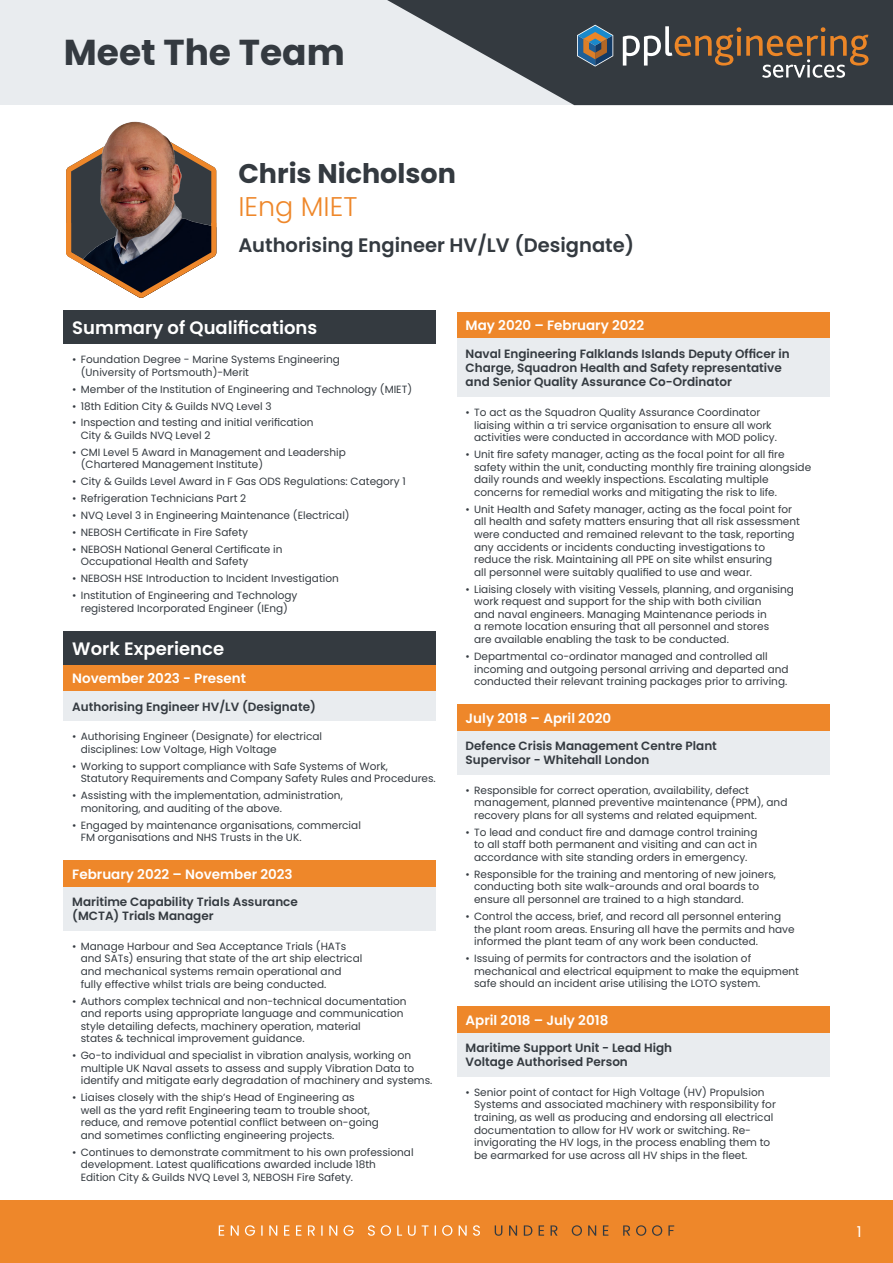
<style>
.page{position:relative;width:893px;height:1263px;background:#fff}
.page>*{position:absolute;margin:0;border:0;box-sizing:border-box;transform-origin:0 0}
.t1{font:700 36px "Poppins";color:#343a40}
.t2{font:700 27px/32.4px "Poppins";color:#343a40}
.Job_Title{font:600 19.5px "Poppins";color:#343a40}
.t3{font:600 18px "Poppins";color:#fff}
.t4{font:15px "Poppins";color:#fff}
.WorkEx_Dates{font:600 13.5px "Poppins";color:#fff}
.WorkEx_Job{font:600 12px/14.4px "Poppins";color:#343a40}
.t5{font:10.5px/12.6px "Poppins";color:#343a40}
.s1{font-weight:300;color:#ee872a}
</style>
<div class="page">
<div style="left:0;top:0;width:893px;height:105px;background:#e9ecef"></div>
<div style="left:0;top:1200px;width:893px;height:63px;background:#ee872a"></div>
<svg style="left:495px;top:1225px;width:179px;height:11px"></svg>
<svg style="left:219px;top:1225px;width:261px;height:11px"></svg>
<svg style="left:387px;top:0;width:506px;height:105px;fill:#343a40"></svg>
<svg style="left:623px;top:26px;width:245px;height:52px;background:#5d544b"></svg>
<svg style="left:577px;top:25px;width:36px;height:42px;background:#5a676e"></svg>
<div style="left:64px;top:310px;width:372px;height:34px;background:#343a40"></div>
<div style="left:64px;top:631px;width:372px;height:34px;background:#343a40"></div>
<div style="left:64px;top:665px;width:372px;height:27px;background:#ee872a"></div>
<div style="left:64px;top:692px;width:372px;height:29px;background:#e9ecef"></div>
<div style="left:64px;top:860px;width:372px;height:28px;background:#ee872a"></div>
<div style="left:64px;top:887px;width:372px;height:44px;background:#e9ecef"></div>
<div style="left:457px;top:312px;width:372px;height:27px;background:#ee872a"></div>
<div style="left:457px;top:339px;width:372px;height:58px;background:#e9ecef"></div>
<div style="left:457px;top:704px;width:372px;height:27px;background:#ee872a"></div>
<div style="left:457px;top:731px;width:372px;height:44px;background:#e9ecef"></div>
<div style="left:457px;top:1006px;width:372px;height:27px;background:#ee872a"></div>
<div style="left:457px;top:1033px;width:372px;height:44px;background:#e9ecef"></div>
<img style="left:66px;top:126px;width:150px;height:172px">
<h1 class="t1" style="left:64px;top:32px;width:283px">Meet The Team</h1>
<h1 class="t2" style="left:238px;top:158px;width:219px">Chris Nicholson<br><span class="s1">IEng MIET</span></h1>
<p class="Job_Title" style="left:238px;top:234px;width:397px">Authorising Engineer HV/LV (Designate)</p>
<h2 class="t3" style="left:72px;top:317px;width:246px">Summary of Qualifications</h2>
<p class="t5" style="left:81px;top:353px;width:261px;text-indent:-9px">• Foundation Degree - Marine Systems Engineering (University of Portsmouth)-Merit</p>
<p class="t5" style="left:72px;top:383px;width:341px">• Member of the Institution of Engineering and Technology (MIET)</p>
<p class="t5" style="left:72px;top:400px;width:201px">• 18th Edition City &amp; Guilds NVQ Level 3</p>
<p class="t5" style="left:81px;top:416px;width:234px;text-indent:-9px">• Inspection and testing and initial verification<br>City &amp; Guilds NVQ Level 2</p>
<p class="t5" style="left:81px;top:446px;width:266px;text-indent:-9px">• CMI Level 5 Award in Management and Leadership (Chartered Management Institute)</p>
<p class="t5" style="left:72px;top:475px;width:335px">• City &amp; Guilds Level Award in F Gas ODS Regulations: Category 1</p>
<p class="t5" style="left:72px;top:492px;width:176px">• Refrigeration Technicians Part 2</p>
<p class="t5" style="left:72px;top:509px;width:279px">• NVQ Level 3 in Engineering Maintenance (Electrical)</p>
<p class="t5" style="left:72px;top:526px;width:177px">• NEBOSH Certificate in Fire Safety</p>
<p class="t5" style="left:81px;top:543px;width:203px;text-indent:-9px">• NEBOSH National General Certificate in<br>Occupational Health and Safety</p>
<p class="t5" style="left:72px;top:572px;width:268px">• NEBOSH HSE Introduction to Incident Investigation</p>
<p class="t5" style="left:72px;top:589px;width:227px;text-align:center">• Institution of Engineering and Technology registered Incorporated Engineer (IEng)</p>
<h2 class="t3" style="left:72px;top:638px;width:153px">Work Experience</h2>
<p class="WorkEx_Dates" style="left:72px;top:671px;width:175px">November 2023 - Present</p>
<p class="WorkEx_Job" style="left:72px;top:699px;width:245px">Authorising Engineer HV/LV (Designate)</p>
<p class="t5" style="left:81px;top:730px;width:243px;text-indent:-9px">• Authorising Engineer (Designate) for electrical disciplines: Low Voltage, High Voltage</p>
<p class="t5" style="left:81px;top:760px;width:357px;text-indent:-9px">• Working to support compliance with Safe Systems of Work,<br>Statutory Requirements and Company Safety Rules and Procedures.</p>
<p class="t5" style="left:81px;top:789px;width:263px;text-indent:-9px">• Assisting with the implementation, administration, monitoring, and auditing of the above.</p>
<p class="t5" style="left:81px;top:819px;width:282px;text-indent:-9px">• Engaged by maintenance organisations, commercial<br>FM organisations and NHS Trusts in the UK.</p>
<p class="WorkEx_Dates" style="left:72px;top:866px;width:222px">February 2022 – November 2023</p>
<p class="WorkEx_Job" style="left:72px;top:894px;width:227px">Maritime Capability Trials Assurance (MCTA) Trials Manager</p>
<p class="t5" style="left:81px;top:940px;width:283px;text-indent:-9px">• Manage Harbour and Sea Acceptance Trials (HATs and SATs) ensuring that state of the art ship electrical and mechanical systems remain operational and fully effective whilst trials are being conducted.</p>
<p class="t5" style="left:81px;top:994px;width:327px;text-indent:-9px">• Authors complex technical and non-technical documentation and reports using appropriate language and communication style detailing defects, machinery operation, material<br>states &amp; technical improvement guidance.</p>
<p class="t5" style="left:81px;top:1049px;width:353px;text-indent:-9px">• Go-to individual and specialist in vibration analysis, working on multiple UK Naval assets to assess and supply Vibration Data to identify and mitigate early degradation of machinery and systems.</p>
<p class="t5" style="left:81px;top:1091px;width:300px;text-indent:-9px">• Liaises closely with the ship’s Head of Engineering as<br>well as the yard refit Engineering team to trouble shoot, reduce, and remove potential conflict between on-going and sometimes conflicting engineering projects.</p>
<p class="t5" style="left:81px;top:1146px;width:334px;text-indent:-9px">• Continues to demonstrate commitment to his own professional development. Latest qualifications awarded include 18th<br>Edition City &amp; Guilds NVQ Level 3, NEBOSH Fire Safety.</p>
<p class="WorkEx_Dates" style="left:466px;top:318px;width:180px">May 2020 – February 2022</p>
<p class="WorkEx_Job" style="left:466px;top:346px;width:326px">Naval Engineering Falklands Islands Deputy Officer in<br>Charge, Squadron Health and Safety representative and Senior Quality Assurance Co-Ordinator</p>
<p class="t5" style="left:474px;top:406px;width:304px;text-indent:-9px">• To act as the Squadron Quality Assurance Coordinator liaising within a tri service organisation to ensure all work activities were conducted in accordance with MOD policy.</p>
<p class="t5" style="left:474px;top:448px;width:339px;text-indent:-9px">• Unit fire safety manager, acting as the focal point for all fire safety within the unit, conducting monthly fire training alongside daily rounds and weekly inspections. Escalating multiple concerns for remedial works and mitigating the risk to life.</p>
<p class="t5" style="left:474px;top:503px;width:327px;text-indent:-9px">• Unit Health and Safety manager, acting as the focal point for all health and safety matters ensuring that all risk assessment were conducted and remained relevant to the task, reporting any accidents or incidents conducting investigations to reduce the risk. Maintaining all PPE on site whilst ensuring<br>all personnel were suitably qualified to use and wear.</p>
<p class="t5" style="left:474px;top:583px;width:321px;text-indent:-9px">• Liaising closely with visiting Vessels, planning, and organising work request and support for the ship with both civilian<br>and naval engineers. Managing Maintenance periods in<br>a remote location ensuring that all personnel and stores<br>are available enabling the task to be conducted.</p>
<p class="t5" style="left:474px;top:650px;width:316px;text-indent:-9px">• Departmental co-ordinator managed and controlled all incoming and outgoing personal arriving and departed and conducted their relevant training packages prior to arriving.</p>
<p class="WorkEx_Dates" style="left:466px;top:710px;width:147px">July 2018 – April 2020</p>
<p class="WorkEx_Job" style="left:466px;top:738px;width:253px">Defence Crisis Management Centre Plant<br>Supervisor - Whitehall London</p>
<p class="t5" style="left:474px;top:784px;width:315px;text-indent:-9px">• Responsible for correct operation, availability, defect management, planned preventive maintenance (PPM), and recovery plans for all systems and related equipment.</p>
<p class="t5" style="left:474px;top:826px;width:285px;text-align:justify;text-indent:-9px">• To lead and conduct fire and damage control training to all staff both permanent and visiting and can act in accordance with site standing orders in emergency.</p>
<p class="t5" style="left:474px;top:868px;width:303px;text-indent:-9px">• Responsible for the training and mentoring of new joiners, conducting both site walk-arounds and oral boards to ensure all personnel are trained to a high standard.</p>
<p class="t5" style="left:474px;top:910px;width:322px;text-indent:-9px">• Control the access, brief, and record all personnel entering the plant room areas. Ensuring all have the permits and have informed the plant team of any work been conducted.</p>
<p class="t5" style="left:474px;top:952px;width:326px;text-indent:-9px">• Issuing of permits for contractors and the isolation of mechanical and electrical equipment to make the equipment safe should an incident arise utilising the LOTO system.</p>
<p class="WorkEx_Dates" style="left:466px;top:1012px;width:144px">April 2018 – July 2018</p>
<p class="WorkEx_Job" style="left:466px;top:1040px;width:208px">Maritime Support Unit - Lead High<br>Voltage Authorised Person</p>
<p class="t5" style="left:474px;top:1086px;width:303px;text-indent:-9px">• Senior point of contact for High Voltage (HV) Propulsion Systems and associated machinery with responsibility for training, as well as producing and endorsing all electrical documentation to allow for HV work or switching. Re&shy;invigorating the HV logs, in the process enabling them to be earmarked for use across all HV ships in the fleet.</p>
<h3 class="t4" style="left:857px;top:1222px;width:6px">1</h3>
</div>
